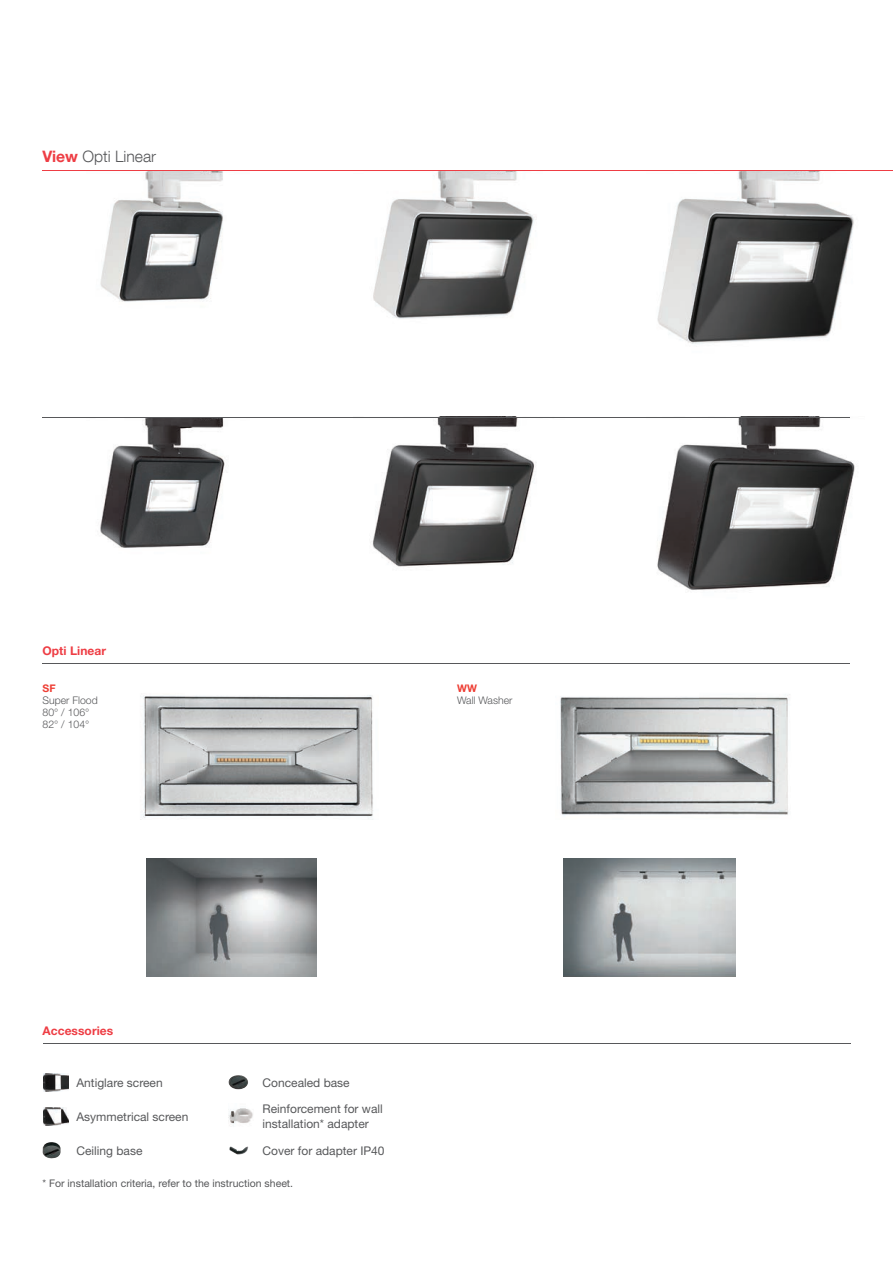
<style>
.page{position:relative;width:893px;height:1263px;background:#fff}
.page>*{position:absolute;margin:0;border:0;box-sizing:border-box;transform-origin:0 0}
.t1{font:300 15.75px "Helvetica Neue LT Com";color:#57585a}
.t2{font:12px/14.4px "Helvetica Neue LT Std";color:#57585a}
.t3{font:700 12px "Helvetica Neue LT Std";letter-spacing:.005em;color:#ee3d44}
.t4{font:10.5px "Helvetica Neue LT Std";color:#57585a}
.t5{font:300 10.5px/12px "Helvetica Neue LT Std";color:#57585a}
.t6{font:700 10.5px "Helvetica Neue LT Std";color:#ee3e34}
.s1{font-weight:700;color:#ee3d44}
</style>
<div class="page">
<img style="left:657px;top:171px;width:197px;height:173px">
<img style="left:657px;top:416px;width:198px;height:174px">
<img style="left:373px;top:171px;width:162px;height:148px">
<img style="left:370px;top:416px;width:167px;height:151px">
<img style="left:100px;top:171px;width:123px;height:131px">
<img style="left:100px;top:418px;width:125px;height:130px">
<hr style="left:43px;top:170px;width:850px;height:1px;background:#ee3d44">
<hr style="left:43px;top:417px;width:807px;height:1px;background:#57585a">
<hr style="left:43px;top:663px;width:807px;height:1px;background:#57585a">
<hr style="left:43px;top:1043px;width:807px;height:1px;background:#57585a">
<img style="left:560px;top:694px;width:230px;height:122px">
<img style="left:140px;top:695px;width:233px;height:125px">
<img style="left:43px;top:1073px;width:26px;height:18px">
<img style="left:43px;top:1107px;width:26px;height:18px">
<img style="left:42px;top:1142px;width:19px;height:17px">
<img style="left:228px;top:1075px;width:20px;height:14px">
<img style="left:229px;top:1108px;width:24px;height:16px">
<img style="left:230px;top:1146px;width:18px;height:8px">
<img style="left:146px;top:859px;width:171px;height:117px">
<img style="left:564px;top:859px;width:171px;height:117px">
<h1 class="t1" style="left:43px;top:146px;width:115px"><span class="s1">View</span> Opti Linear</h1>
<p class="t3" style="left:43px;top:643px;width:65px">Opti Linear</p>
<p class="t6" style="left:43px;top:682px;width:15px">SF</p>
<p class="t5" style="left:43px;top:694px;width:57px">Super Flood<br>80° / 106°<br>82° / 104°</p>
<p class="t6" style="left:457px;top:682px;width:21px">WW</p>
<p class="t5" style="left:457px;top:694px;width:57px">Wall Washer</p>
<p class="t3" style="left:43px;top:1023px;width:72px">Accessories</p>
<p class="t2" style="left:263px;top:1075px;width:89px">Concealed base</p>
<p class="t2" style="left:263px;top:1102px;width:122px">Reinforcement for wall installation* adapter</p>
<p class="t2" style="left:263px;top:1143px;width:124px">Cover for adapter IP40</p>
<p class="t4" style="left:43px;top:1177px;width:252px">* For installation criteria, refer to the instruction sheet.</p>
<p class="t2" style="left:77px;top:1075px;width:88px">Antiglare screen</p>
<p class="t2" style="left:77px;top:1109px;width:113px">Asymmetrical screen</p>
<p class="t2" style="left:77px;top:1143px;width:67px">Ceiling base</p>
</div>
